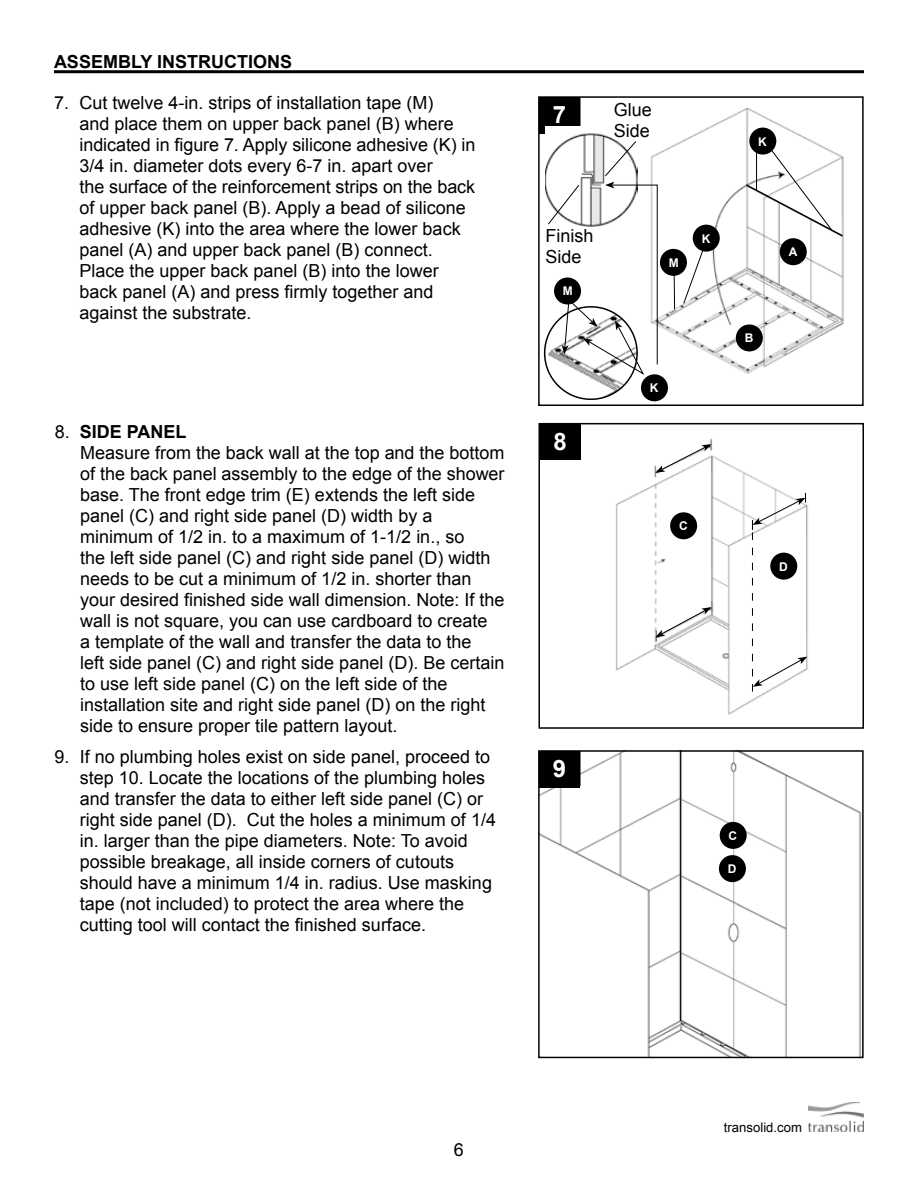
<style>
.page{position:relative;width:918px;height:1188px;background:#fff}
.page>*{position:absolute;margin:0;border:0;box-sizing:border-box;transform-origin:0 0}
.t1{font:700 24px "Arial";color:#fff}
.t2{font:18px/21px "Arial";color:#000}
.t3{font:700 18px "Arial";color:#000}
.t4{font:13.2px "Arial";color:#000}
.t5{font:700 12px "Arial";color:#fff}
.s1{font-weight:400}
</style>
<div class="page">
<img style="left:809px;top:1103px;width:55px;height:29px">
<div style="left:540px;top:98px;width:40px;height:36px;background:#000"></div>
<svg style="left:545px;top:99px;width:36px;height:28px"></svg>
<img style="left:641px;top:108px;width:203px;height:294px">
<div style="left:538px;top:96px;width:326px;height:310px;border:2px solid #000"></div>
<div style="left:780px;top:238px;width:27px;height:27px;background:#000;border-radius:50%"></div>
<div style="left:736px;top:324px;width:27px;height:27px;background:#000;border-radius:50%"></div>
<img style="left:545px;top:307px;width:92px;height:92px;border-radius:46px">
<div style="left:641px;top:374px;width:27px;height:27px;background:#000;border-radius:50%"></div>
<hr style="left:674px;top:273px;width:1px;height:36px;background:#000">
<div style="left:693px;top:225px;width:27px;height:27px;background:#000;border-radius:50%"></div>
<svg style="left:683px;top:246px;width:22px;height:58px"></svg>
<div style="left:660px;top:249px;width:27px;height:27px;background:#000;border-radius:50%"></div>
<hr style="left:54px;top:70px;width:810px;height:3px;background:#000">
<div style="left:749px;top:128px;width:27px;height:27px;background:#000;border-radius:50%"></div>
<svg style="left:744px;top:148px;width:100px;height:90px"></svg>
<img style="left:616px;top:438px;width:192px;height:277px">
<div style="left:538px;top:423px;width:326px;height:306px;border:2px solid #000"></div>
<div style="left:540px;top:425px;width:40px;height:35px;background:#000"></div>
<svg style="left:539px;top:424px;width:42px;height:35px"></svg>
<div style="left:670px;top:512px;width:27px;height:27px;background:#000;border-radius:50%"></div>
<svg style="left:655px;top:444px;width:56px;height:29px"></svg>
<svg style="left:655px;top:607px;width:56px;height:30px"></svg>
<svg style="left:752px;top:493px;width:55px;height:199px"></svg>
<img style="left:541px;top:753px;width:320px;height:302px">
<div style="left:538px;top:750px;width:326px;height:308px;border:2px solid #000"></div>
<div style="left:540px;top:752px;width:40px;height:35px;background:#000"></div>
<svg style="left:539px;top:751px;width:42px;height:35px"></svg>
<div style="left:720px;top:822px;width:27px;height:27px;background:#000;border-radius:50%"></div>
<div style="left:719px;top:855px;width:27px;height:27px;background:#000;border-radius:50%"></div>
<img style="left:545px;top:127px;width:70px;height:70px">
<svg style="left:547px;top:140px;width:111px;height:236px"></svg>
<p class="t3" style="left:54px;top:49px;width:240px">ASSEMBLY INSTRUCTIONS</p>
<p class="t2" style="left:80px;top:93px;width:398px;text-indent:-26px">7. Cut twelve 4-in. strips of installation tape (M)<br>and place them on upper back panel (B) where indicated in figure 7. Apply silicone adhesive (K) in 3/4 in. diameter dots every 6-7 in. apart over<br>the surface of the reinforcement strips on the back of upper back panel (B). Apply a bead of silicone adhesive (K) into the area where the lower back panel (A) and upper back panel (B) connect.<br>Place the upper back panel (B) into the lower back panel (A) and press firmly together and against the substrate.</p>
<p class="t3" style="left:55px;top:419px;width:48px"><span class="s1">8.</span> SIDE</p>
<p class="t3" style="left:127px;top:419px;width:24px">PANEL</p>
<p class="t2" style="left:80px;top:442px;width:426px">Measure from the back wall at the top and the bottom of the back panel assembly to the edge of the shower base. The front edge trim (E) extends the left side panel (C) and right side panel (D) width by a minimum of 1/2 in. to a maximum of 1-1/2 in., so<br>the left side panel (C) and right side panel (D) width needs to be cut a minimum of 1/2 in. shorter than your desired finished side wall dimension. Note: If the wall is not square, you can use cardboard to create<br>a template of the wall and transfer the data to the<br>left side panel (C) and right side panel (D). Be certain to use left side panel (C) on the left side of the installation site and right side panel (D) on the right side to ensure proper tile pattern layout.</p>
<p class="t2" style="left:80px;top:747px;width:418px;text-indent:-26px">9. If no plumbing holes exist on side panel, proceed to step 10. Locate the locations of the plumbing holes and transfer the data to either left side panel (C) or right side panel (D). Cut the holes a minimum of 1/4 in. larger than the pipe diameters. Note: To avoid possible breakage, all inside corners of cutouts should have a minimum 1/4 in. radius. Use masking tape (not included) to protect the area where the cutting tool will contact the finished surface.</p>
<h1 class="t1" style="left:553px;top:99px;width:15px">7</h1>
<p class="t2" style="left:614px;top:99px;width:40px;line-height:21.6px">Glue<br>Side</p>
<p class="t2" style="left:546px;top:225px;width:50px;line-height:21.6px">Finish<br>Side</p>
<p class="t5" style="left:563px;top:283px;width:11px">M</p>
<h1 class="t1" style="left:553px;top:426px;width:15px">8</h1>
<p class="t5" style="left:669px;top:255px;width:11px">M</p>
<p class="t5" style="left:702px;top:230px;width:10px">K</p>
<p class="t5" style="left:650px;top:380px;width:10px">K</p>
<p class="t5" style="left:679px;top:518px;width:10px">C</p>
<p class="t5" style="left:758px;top:133px;width:10px">K</p>
<p class="t5" style="left:745px;top:330px;width:10px">B</p>
<p class="t5" style="left:789px;top:244px;width:10px">A</p>
<p class="t5" style="left:779px;top:558px;width:10px">D</p>
<h1 class="t1" style="left:553px;top:753px;width:15px">9</h1>
<p class="t5" style="left:729px;top:828px;width:10px">C</p>
<p class="t5" style="left:728px;top:861px;width:10px">D</p>
<p class="t2" style="left:454px;top:1139px;width:12px">6</p>
<p class="t4" style="left:724px;top:1118px;width:80px">transolid.com</p>
</div>
